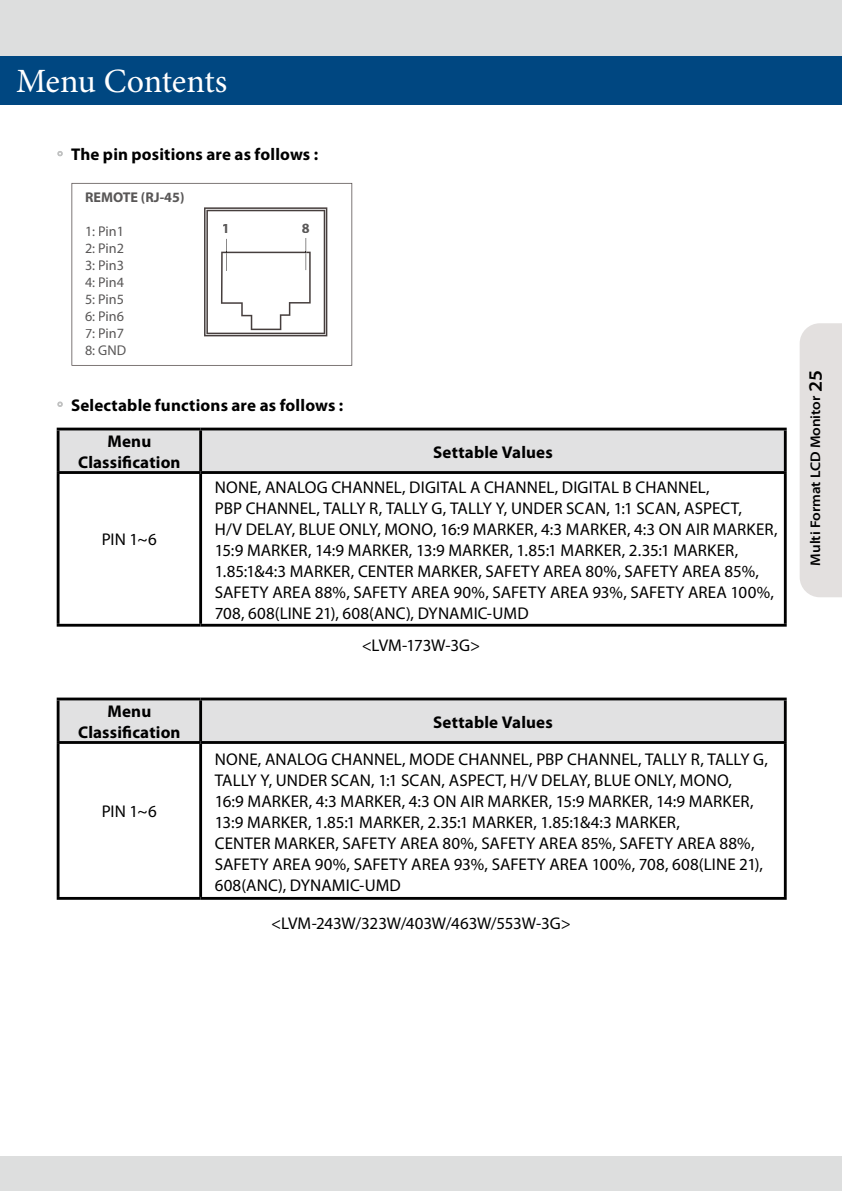
<style>
.page{position:relative;width:842px;height:1191px;background:#fff}
.page>*{position:absolute;margin:0;border:0;box-sizing:border-box;transform-origin:0 0}
.t1{font:34px "Minion Pro";letter-spacing:-.01em;color:#fff}
.t2{font:17px/21px "Myriad Pro";color:#000}
.t3{font:700 17px/21px "Myriad Pro";letter-spacing:.01em;color:#000;text-align:center}
.t4{font:14.2px/17px "Myriad Pro";color:#595757}
.t5{font:700 14.2px "Myriad Pro";color:#595757}
.t6{font:600 semi-expanded 14px "Myriad Pro";color:#000}
.s1{font-size:19px}
</style>
<div class="page">
<div style="left:0;top:0;width:842px;height:82px;background:#dddede"></div>
<div style="left:0;top:57px;width:842px;height:48px;background:#004781"></div>
<div style="left:800px;top:323px;width:42px;height:274px;background:#e3e0df"></div>
<div style="left:0;top:1157px;width:842px;height:34px;background:#dddede"></div>
<svg style="left:72px;top:183px;width:280px;height:183px"></svg>
<svg style="left:204px;top:207px;width:123px;height:129px"></svg>
<div style="left:60px;top:430px;width:724px;height:41px;background:#e1e1e2"></div>
<hr style="left:57px;top:427px;width:144px;height:3px;background:#000">
<hr style="left:57px;top:430px;width:3px;height:41px;background:#000">
<hr style="left:201px;top:427px;width:586px;height:3px;background:#000">
<hr style="left:199px;top:430px;width:3px;height:41px;background:#000">
<hr style="left:784px;top:430px;width:3px;height:41px;background:#000">
<hr style="left:57px;top:471px;width:144px;height:3px;background:#000">
<hr style="left:57px;top:474px;width:3px;height:150px;background:#000">
<hr style="left:201px;top:471px;width:586px;height:3px;background:#000">
<hr style="left:199px;top:474px;width:3px;height:150px;background:#000">
<hr style="left:784px;top:474px;width:3px;height:150px;background:#000">
<hr style="left:57px;top:624px;width:144px;height:2px;background:#000">
<hr style="left:201px;top:624px;width:586px;height:2px;background:#000">
<div style="left:60px;top:700px;width:724px;height:41px;background:#e1e1e2"></div>
<hr style="left:57px;top:697px;width:144px;height:3px;background:#000">
<hr style="left:57px;top:700px;width:3px;height:41px;background:#000">
<hr style="left:201px;top:697px;width:586px;height:3px;background:#000">
<hr style="left:199px;top:700px;width:3px;height:41px;background:#000">
<hr style="left:784px;top:700px;width:3px;height:41px;background:#000">
<hr style="left:57px;top:741px;width:144px;height:3px;background:#000">
<hr style="left:57px;top:744px;width:3px;height:153px;background:#000">
<hr style="left:201px;top:741px;width:586px;height:3px;background:#000">
<hr style="left:199px;top:744px;width:3px;height:153px;background:#000">
<hr style="left:784px;top:744px;width:3px;height:153px;background:#000">
<hr style="left:57px;top:897px;width:144px;height:2px;background:#000">
<hr style="left:201px;top:897px;width:586px;height:2px;background:#000">
<svg style="left:57px;top:151px;width:6px;height:5px"></svg>
<svg style="left:57px;top:401px;width:6px;height:6px"></svg>
<h1 class="t1" style="left:16px;top:68px;width:213px">Menu Contents</h1>
<p class="t3" style="left:71px;top:145px;width:249px">The pin positions are as follows :</p>
<p class="t5" style="left:85px;top:192px;width:101px">REMOTE (RJ-45)</p>
<p class="t4" style="left:85px;top:224px;width:43px">1: Pin1<br>2: Pin2<br>3: Pin3<br>4: Pin4<br>5: Pin5<br>6: Pin6<br>7: Pin7<br>8: GND</p>
<p class="t5" style="left:222px;top:223px;width:9px">1</p>
<p class="t5" style="left:302px;top:222px;width:9px">8</p>
<p class="t3" style="left:71px;top:396px;width:274px">Selectable functions are as follows :</p>
<p class="t3" style="left:78px;top:433px;width:104px">Menu<br>Classification</p>
<p class="t3" style="left:433px;top:443px;width:121px">Settable Values</p>
<p class="t2" style="left:102px;top:531px;width:57px">PIN 1~6</p>
<p class="t2" style="left:215px;top:478px;width:564px">NONE, ANALOG CHANNEL, DIGITAL A CHANNEL, DIGITAL B CHANNEL,<br>PBP CHANNEL, TALLY R, TALLY G, TALLY Y, UNDER SCAN, 1:1 SCAN, ASPECT,<br>H/V DELAY, BLUE ONLY, MONO, 16:9 MARKER, 4:3 MARKER, 4:3 ON AIR MARKER, 15:9 MARKER, 14:9 MARKER, 13:9 MARKER, 1.85:1 MARKER, 2.35:1 MARKER, 1.85:1&amp;4:3 MARKER, CENTER MARKER, SAFETY AREA 80%, SAFETY AREA 85%, SAFETY AREA 88%, SAFETY AREA 90%, SAFETY AREA 93%, SAFETY AREA 100%, 708, 608(LINE 21), 608(ANC), DYNAMIC-UMD</p>
<p class="t2" style="left:362px;top:637px;width:120px">&lt;LVM-173W-3G&gt;</p>
<p class="t3" style="left:78px;top:703px;width:104px">Menu<br>Classification</p>
<p class="t3" style="left:433px;top:713px;width:121px">Settable Values</p>
<p class="t2" style="left:102px;top:802px;width:57px">PIN 1~6</p>
<p class="t2" style="left:215px;top:750px;width:555px">NONE, ANALOG CHANNEL, MODE CHANNEL, PBP CHANNEL, TALLY R, TALLY G, TALLY Y, UNDER SCAN, 1:1 SCAN, ASPECT, H/V DELAY, BLUE ONLY, MONO,<br>16:9 MARKER, 4:3 MARKER, 4:3 ON AIR MARKER, 15:9 MARKER, 14:9 MARKER, 13:9 MARKER, 1.85:1 MARKER, 2.35:1 MARKER, 1.85:1&amp;4:3 MARKER,<br>CENTER MARKER, SAFETY AREA 80%, SAFETY AREA 85%, SAFETY AREA 88%, SAFETY AREA 90%, SAFETY AREA 93%, SAFETY AREA 100%, 708, 608(LINE 21), 608(ANC), DYNAMIC-UMD</p>
<p class="t2" style="left:271px;top:915px;width:301px">&lt;LVM-243W/323W/403W/463W/553W-3G&gt;</p>
<p class="t6" style="left:807px;top:565px;width:196px;rotate:-90deg">Multi Format LCD Monitor <span class="s1">25</span></p>
</div>
